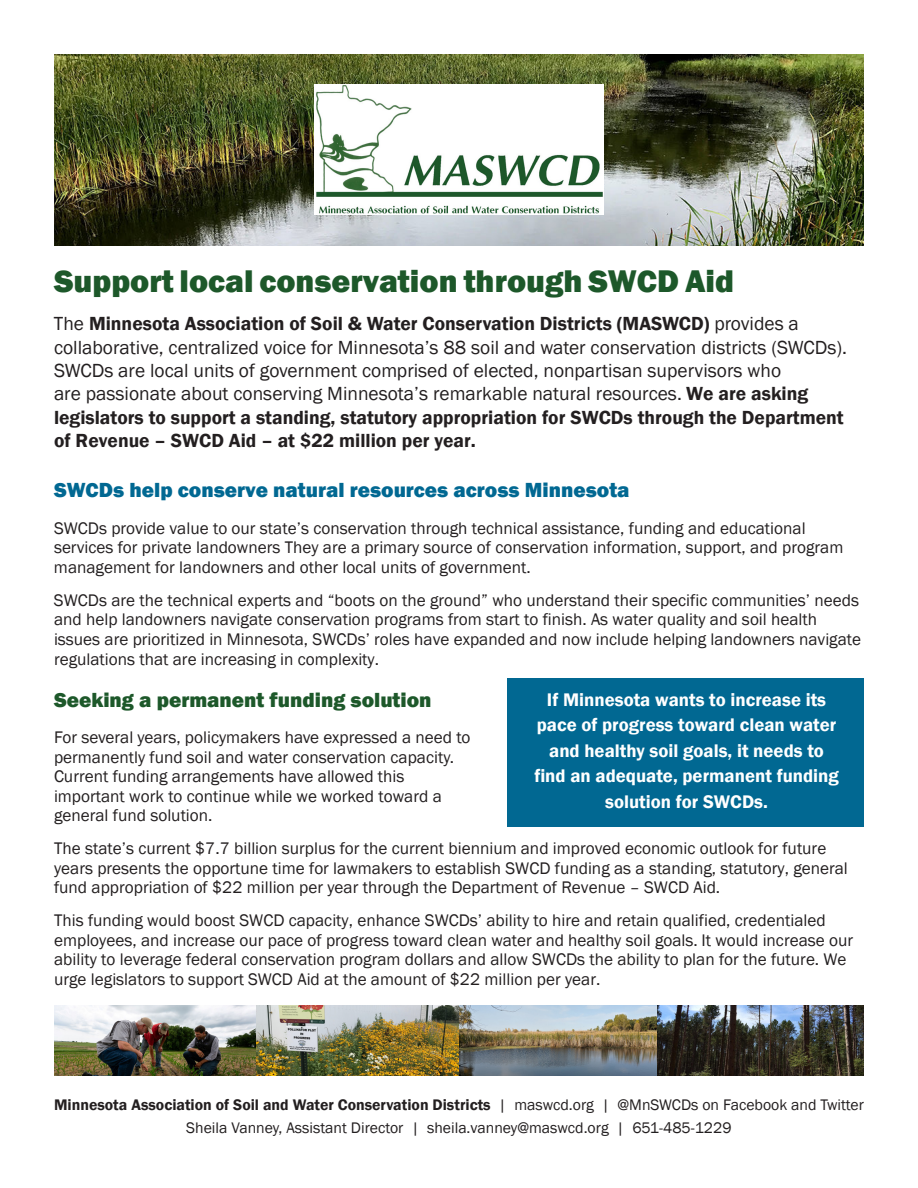
<style>
.page{position:relative;width:918px;height:1188px;background:#fff}
.page>*{position:absolute;margin:0;border:0;box-sizing:border-box;transform-origin:0 0}
.t1{font:800 32.25px "Franklin Gothic";color:#1d582a}
.t2{font:800 21px "Franklin Gothic";color:#016892}
.t3{font:800 21px "Franklin Gothic";color:#1d582a}
.t4{font:19.5px/23.4px "Franklin Gothic";color:#231f20}
.t5{font:600 18.75px/25.5px "Franklin Gothic";color:#fff;text-align:center}
.t6{font:17.25px/19.5px "Franklin Gothic";color:#231f20}
.t7{font:600 15.75px "Franklin Gothic";color:#231f20}
.t8{font:15.75px "Franklin Gothic";color:#231f20}
.s1{font-weight:600}
.s2{font-weight:400}
</style>
<div class="page">
<img style="left:54px;top:54px;width:810px;height:191px">
<img style="left:315px;top:85px;width:288px;height:130px">
<div style="left:508px;top:679px;width:356px;height:148px;background:#016892"></div>
<img style="left:54px;top:1006px;width:202px;height:70px">
<img style="left:256px;top:1006px;width:401px;height:70px">
<img style="left:657px;top:1006px;width:207px;height:70px">
<p class="t1" style="left:54px;top:260px;width:682px">Support local conservation through SWCD Aid</p>
<p class="t4" style="left:54px;top:312px;width:794px">The <span class="s1">Minnesota Association of Soil &amp; Water Conservation Districts (MASWCD)</span> provides a collaborative, centralized voice for Minnesota’s 88 soil and water conservation districts (SWCDs).<br>SWCDs are local units of government comprised of elected, nonpartisan supervisors who<br>are passionate about conserving Minnesota’s remarkable natural resources. <span class="s1">We are asking legislators to support a standing, statutory appropriation for SWCDs through the Department of Revenue – SWCD Aid – at $22 million per year.</span></p>
<p class="t2" style="left:54px;top:477px;width:577px">SWCDs help conserve natural resources across Minnesota</p>
<p class="t6" style="left:54px;top:519px;width:791px">SWCDs provide value to our state’s conservation through technical assistance, funding and educational services for private landowners They are a primary source of conservation information, support, and program management for landowners and other local units of government.</p>
<p class="t6" style="left:54px;top:591px;width:809px">SWCDs are the technical experts and “boots on the ground” who understand their specific communities’ needs and help landowners navigate conservation programs from start to finish. As water quality and soil health issues are prioritized in Minnesota, SWCDs’ roles have expanded and now include helping landowners navigate regulations that are increasing in complexity.</p>
<p class="t5" style="left:534px;top:687px;width:306px">If Minnesota wants to increase its pace of progress toward clean water and healthy soil goals, it needs to find an adequate, permanent funding solution for SWCDs.</p>
<p class="t3" style="left:54px;top:686px;width:379px">Seeking a permanent funding solution</p>
<p class="t6" style="left:54px;top:728px;width:418px">For several years, policymakers have expressed a need to permanently fund soil and water conservation capacity.<br>Current funding arrangements have allowed this important work to continue while we worked toward a general fund solution.</p>
<p class="t6" style="left:54px;top:839px;width:795px">The state’s current $7.7 billion surplus for the current biennium and improved economic outlook for future years presents the opportune time for lawmakers to establish SWCD funding as a standing, statutory, general fund appropriation of $22 million per year through the Department of Revenue – SWCD Aid.</p>
<p class="t6" style="left:54px;top:911px;width:801px">This funding would boost SWCD capacity, enhance SWCDs’ ability to hire and retain qualified, credentialed employees, and increase our pace of progress toward clean water and healthy soil goals. It would increase our ability to leverage federal conservation program dollars and allow SWCDs the ability to plan for the future. We urge legislators to support SWCD Aid at the amount of $22 million per year.</p>
<p class="t7" style="left:54px;top:1096px;width:811px">Minnesota Association of Soil and Water Conservation Districts <span class="s2">| maswcd.org | @MnSWCDs on Facebook and Twitter</span></p>
<p class="t8" style="left:186px;top:1118px;width:547px">Sheila Vanney, Assistant Director | sheila.vanney@maswcd.org | 651-485-1229</p>
</div>
